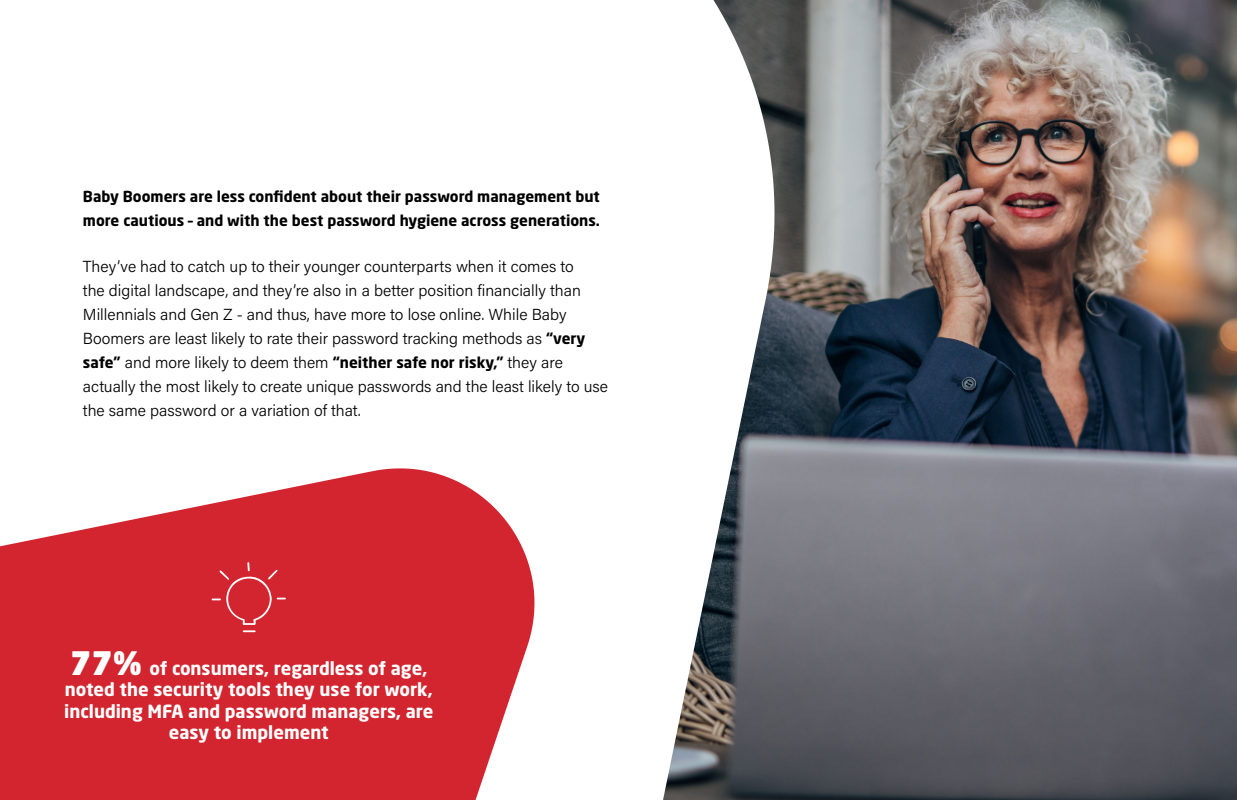
<style>
.page{position:relative;width:1237px;height:800px;background:#fff}
.page>*{position:absolute;margin:0;border:0;box-sizing:border-box;transform-origin:0 0}
.t1{font:700 18px/21.6px "Neo Sans W1 G";color:#fff;text-align:center}
.t2{font:300 16px/24px "Acumin Pro";color:#000}
.t3{font:700 15px/24px "Neo Sans W1 G";color:#000}
.s1{font-family:"Neo Sans W1 G";font-weight:700;font-size:15px}
.s2{font-weight:900;font-size:32px}
</style>
<div class="page">
<img style="left:774px;top:0;width:463px;height:800px">
<svg style="left:534px;top:0;width:240px;height:800px"></svg>
<svg style="left:0;top:468px;width:534px;height:332px;background:#d8434c"></svg>
<svg style="left:212px;top:562px;width:74px;height:70px;background:#d5343d"></svg>
<p class="t3" style="left:83px;top:184px;width:519px">Baby Boomers are less confident about their password management but more cautious – and with the best password hygiene across generations.</p>
<p class="t2" style="left:83px;top:254px;width:527px">They’ve had to catch up to their younger counterparts when it comes to<br>the digital landscape, and they’re also in a better position financially than Millennials and Gen Z - and thus, have more to lose online. While Baby Boomers are least likely to rate their password tracking methods as <span class="s1">“very safe”</span> and more likely to deem them <span class="s1">“neither safe nor risky,”</span> they are actually the most likely to create unique passwords and the least likely to use the same password or a variation of that.</p>
<p class="t1" style="left:64px;top:657px;width:371px"><span class="s2">77%</span> of consumers, regardless of age, noted the security tools they use for work, including MFA and password managers, are easy to implement</p>
</div>
